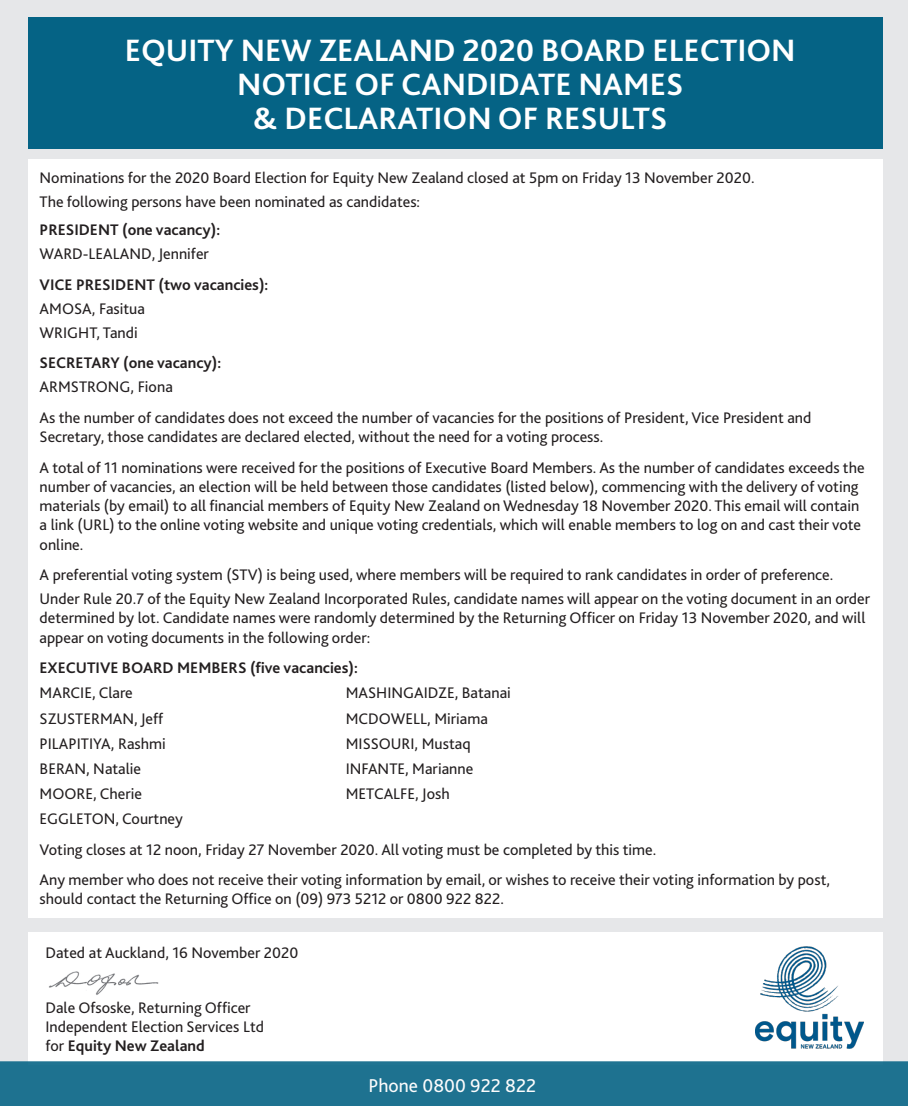
<style>
.page{position:relative;width:908px;height:1106px;background:#fff}
.page>*{position:absolute;margin:0;border:0;box-sizing:border-box;transform-origin:0 0}
.Heading{font:700 32.2px/34px "Bliss";color:#fff;text-align:center}
.t1{font:19.4px "Bliss";color:#fff}
.Body{font:16px/19.2px "Bliss";color:#231f20}
.Body-2{font:700 16px "Bliss";color:#231f20}
.s1{font-weight:700}
</style>
<div class="page">
<div style="left:0;top:0;width:907px;height:1106px;background:#e6e7e9"></div>
<div style="left:28px;top:932px;width:854px;height:132px;background:#fff"></div>
<div style="left:28px;top:17px;width:854px;height:131px;background:#056385"></div>
<div style="left:0;top:1061px;width:907px;height:45px;background:#1e7290"></div>
<div style="left:28px;top:160px;width:854px;height:758px;background:#fff"></div>
<img style="left:49px;top:971px;width:110px;height:24px">
<img style="left:755px;top:946px;width:108px;height:102px">
<p class="Heading" style="left:125px;top:34px;width:672px">EQUITY NEW ZEALAND 2020 BOARD ELECTION</p>
<p class="Heading" style="left:237px;top:68px;width:447px">NOTICE OF CANDIDATE NAMES &amp; DECLARATION OF RESULTS</p>
<p class="Body" style="left:40px;top:168px;width:716px">Nominations for the 2020 Board Election for Equity New Zealand closed at 5pm on Friday 13 November 2020.</p>
<p class="Body" style="left:40px;top:192px;width:382px">The following persons have been nominated as candidates:</p>
<p class="Body-2" style="left:40px;top:220px;width:182px">PRESIDENT (one vacancy):</p>
<p class="Body" style="left:40px;top:244px;width:171px">WARD-LEALAND, Jennifer</p>
<p class="Body-2" style="left:40px;top:274px;width:230px">VICE PRESIDENT (two vacancies):</p>
<p class="Body" style="left:40px;top:299px;width:107px">AMOSA, Fasitua</p>
<p class="Body" style="left:40px;top:323px;width:100px">WRIGHT, Tandi</p>
<p class="Body-2" style="left:40px;top:353px;width:183px">SECRETARY (one vacancy):</p>
<p class="Body" style="left:40px;top:377px;width:135px">ARMSTRONG, Fiona</p>
<p class="Body" style="left:40px;top:408px;width:773px">As the number of candidates does not exceed the number of vacancies for the positions of President, Vice President and<br>Secretary, those candidates are declared elected, without the need for a voting process.</p>
<p class="Body" style="left:40px;top:458px;width:826px">A total of 11 nominations were received for the positions of Executive Board Members. As the number of candidates exceeds the number of vacancies, an election will be held between those candidates (listed below), commencing with the delivery of voting materials (by email) to all financial members of Equity New Zealand on Wednesday 18 November 2020. This email will contain a link (URL) to the online voting website and unique voting credentials, which will enable members to log on and cast their vote online.</p>
<p class="Body" style="left:40px;top:565px;width:794px">A preferential voting system (STV) is being used, where members will be required to rank candidates in order of preference.</p>
<p class="Body" style="left:40px;top:589px;width:831px">Under Rule 20.7 of the Equity New Zealand Incorporated Rules, candidate names will appear on the voting document in an order determined by lot. Candidate names were randomly determined by the Returning Officer on Friday 13 November 2020, and will appear on voting documents in the following order:</p>
<p class="Body-2" style="left:40px;top:658px;width:320px">EXECUTIVE BOARD MEMBERS (five vacancies):</p>
<p class="Body" style="left:40px;top:683px;width:95px">MARCIE, Clare</p>
<p class="Body" style="left:345px;top:683px;width:166px">MASHINGAIDZE, Batanai</p>
<p class="Body" style="left:40px;top:708px;width:125px">SZUSTERMAN, Jeff</p>
<p class="Body" style="left:345px;top:708px;width:144px">MCDOWELL, Miriama</p>
<p class="Body" style="left:40px;top:733px;width:128px">PILAPITIYA, Rashmi</p>
<p class="Body" style="left:345px;top:733px;width:126px">MISSOURI, Mustaq</p>
<p class="Body" style="left:40px;top:759px;width:103px">BERAN, Natalie</p>
<p class="Body" style="left:345px;top:759px;width:129px">INFANTE, Marianne</p>
<p class="Body" style="left:40px;top:784px;width:104px">MOORE, Cherie</p>
<p class="Body" style="left:345px;top:784px;width:105px">METCALFE, Josh</p>
<p class="Body" style="left:40px;top:809px;width:145px">EGGLETON, Courtney</p>
<p class="Body" style="left:40px;top:839px;width:618px">Voting closes at 12 noon, Friday 27 November 2020. All voting must be completed by this time.</p>
<p class="Body" style="left:40px;top:870px;width:791px">Any member who does not receive their voting information by email, or wishes to receive their voting information by post, should contact the Returning Office on (09) 973 5212 or 0800 922 822.</p>
<p class="Body" style="left:45px;top:943px;width:254px">Dated at Auckland, 16 November 2020</p>
<p class="Body" style="left:45px;top:997px;width:206px">Dale Ofsoske, Returning Officer</p>
<p class="Body" style="left:45px;top:1017px;width:220px">Independent Election Services Ltd for <span class="s1">Equity New Zealand</span></p>
<p class="t1" style="left:368px;top:1073px;width:169px">Phone 0800 922 822</p>
</div>
